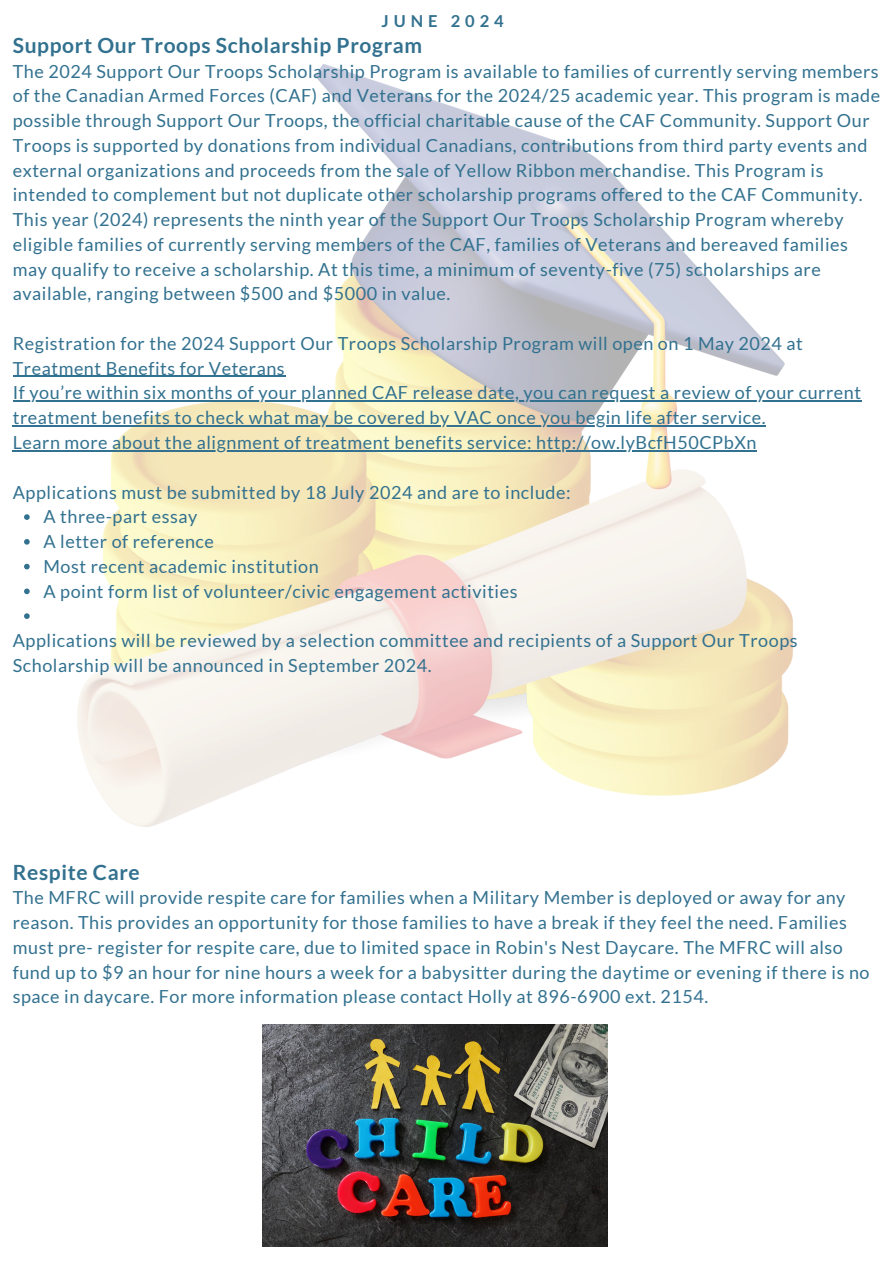
<style>
.page{position:relative;width:894px;height:1264px;background:#fff}
.page>*{position:absolute;margin:0;border:0;box-sizing:border-box;transform-origin:0 0}
.t1{font:700 21px "Lato";letter-spacing:.03em;color:#32718f}
.t2{font:18px/24.8px "Lato";letter-spacing:.03em;color:#32718f}
.t3{font:700 16.5px "Lato";letter-spacing:.3em;color:#32718f}
</style>
<div class="page">
<img style="left:78px;top:65px;width:714px;height:761px">
<img style="left:263px;top:1024px;width:344px;height:222px">
<hr style="left:13px;top:376px;width:272px;height:1px;background:#32718f">
<hr style="left:13px;top:400px;width:848px;height:2px;background:#32718f">
<hr style="left:13px;top:425px;width:753px;height:1px;background:#32718f">
<hr style="left:13px;top:450px;width:743px;height:1px;background:#32718f">
<svg style="left:24px;top:514px;width:6px;height:6px"></svg>
<svg style="left:24px;top:539px;width:6px;height:5px"></svg>
<svg style="left:24px;top:564px;width:6px;height:5px"></svg>
<svg style="left:24px;top:588px;width:6px;height:6px"></svg>
<svg style="left:24px;top:613px;width:6px;height:6px"></svg>
<p class="t3" style="left:381px;top:11px;width:124px">JUNE 2024</p>
<p class="t1" style="left:13px;top:32px;width:411px">Support Our Troops Scholarship Program</p>
<p class="t2" style="left:13px;top:58px;width:868px">The 2024 Support Our Troops Scholarship Program is available to families of currently serving members of the Canadian Armed Forces (CAF) and Veterans for the 2024/25 academic year. This program is made possible through Support Our Troops, the official charitable cause of the CAF Community. Support Our Troops is supported by donations from individual Canadians, contributions from third party events and external organizations and proceeds from the sale of Yellow Ribbon merchandise. This Program is intended to complement but not duplicate other scholarship programs offered to the CAF Community.</p>
<p class="t2" style="left:13px;top:207px;width:836px">This year (2024) represents the ninth year of the Support Our Troops Scholarship Program whereby eligible families of currently serving members of the CAF, families of Veterans and bereaved families may qualify to receive a scholarship. At this time, a minimum of seventy-five (75) scholarships are available, ranging between $500 and $5000 in value.</p>
<p class="t2" style="left:13px;top:330px;width:791px">Registration for the 2024 Support Our Troops Scholarship Program will open on 1 May 2024 at<br>Treatment Benefits for Veterans</p>
<p class="t2" style="left:13px;top:380px;width:849px">If you’re within six months of your planned CAF release date, you can request a review of your current</p>
<p class="t2" style="left:13px;top:405px;width:754px">treatment benefits to check what may be covered by VAC once you begin life after service.</p>
<p class="t2" style="left:13px;top:429px;width:745px">Learn more about the alignment of treatment benefits service: http://ow.lyBcfH50CPbXn</p>
<p class="t2" style="left:13px;top:479px;width:559px">Applications must be submitted by 18 July 2024 and are to include:</p>
<p class="t2" style="left:43px;top:504px;width:155px">A three-part essay</p>
<p class="t2" style="left:43px;top:528px;width:172px">A letter of reference</p>
<p class="t2" style="left:43px;top:553px;width:277px">Most recent academic institution</p>
<p class="t2" style="left:43px;top:578px;width:475px">A point form list of volunteer/civic engagement activities</p>
<p class="t2" style="left:13px;top:627px;width:786px">Applications will be reviewed by a selection committee and recipients of a Support Our Troops<br>Scholarship will be announced in September 2024.</p>
<p class="t1" style="left:13px;top:859px;width:128px">Respite Care</p>
<p class="t2" style="left:13px;top:885px;width:858px">The MFRC will provide respite care for families when a Military Member is deployed or away for any reason. This provides an opportunity for those families to have a break if they feel the need. Families must pre- register for respite care, due to limited space in Robin's Nest Daycare. The MFRC will also fund up to $9 an hour for nine hours a week for a babysitter during the daytime or evening if there is no space in daycare. For more information please contact Holly at 896-6900 ext. 2154.</p>
</div>
